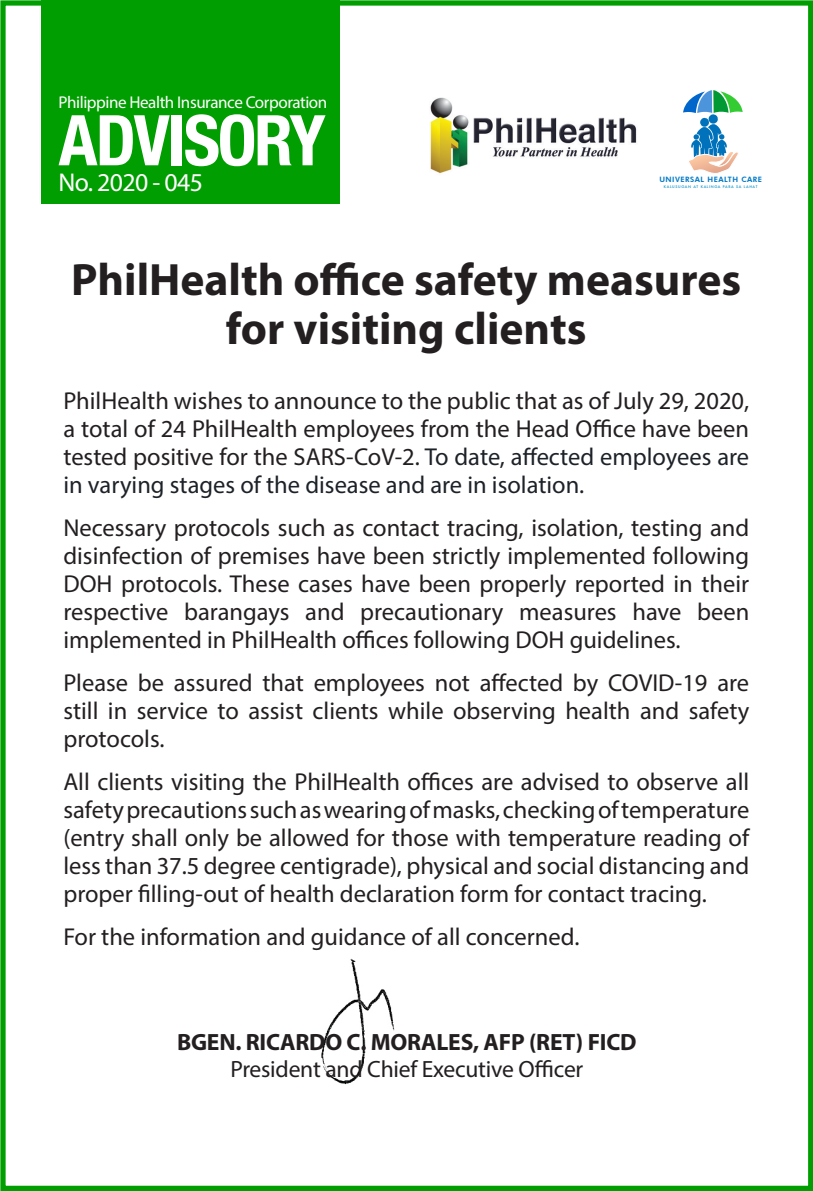
<style>
.page{position:relative;width:813px;height:1191px;background:#fff}
.page>*{position:absolute;margin:0;border:0;box-sizing:border-box;transform-origin:0 0}
.t1{font:700 condensed 70px "Helvetica Neue LT Com";letter-spacing:-.035em;color:#fff}
.t2{font:700 45.5px "Myriad Pro";color:#231f20}
.t3{font:25.72px "Myriad Pro";letter-spacing:-.025em;color:#fff}
.t4{font:24.5px/28px "Myriad Pro";color:#231f20;text-align:justify}
.t5{font:700 23.62px "Myriad Pro";letter-spacing:-.01em;color:#231f20}
.t6{font:23.62px "Myriad Pro";letter-spacing:-.01em;color:#231f20}
.t7{font:17.15px "Myriad Pro";letter-spacing:-.025em;color:#fff}
.t8{font:800 7.35px "Futura BT";letter-spacing:.065em;color:#0279c6}
.t9{font:500 3.5px "Futura";letter-spacing:.18em;color:#038fc6}
.s1{color:#1d2228}
</style>
<div class="page">
<div style="left:42px;top:0;width:298px;height:204px;background:#009e00"></div>
<img style="left:430px;top:97px;width:207px;height:77px">
<svg style="left:683px;top:90px;width:59px;height:83px"></svg>
<div style="left:0;top:0;width:813px;height:1191px;border:5px solid #009e00"></div>
<img style="left:321px;top:958px;width:74px;height:127px">
<p class="t7" style="left:59px;top:92px;width:270px">Philippine Health Insurance Corporation</p>
<h1 class="t1" style="left:59px;top:98px;width:269px">ADVISORY</h1>
<p class="t3" style="left:59px;top:167px;width:146px">No. 2020 - 045</p>
<p class="t8" style="left:659px;top:175px;width:104px">UNIVERSAL HEALTH CARE</p>
<p class="t9" style="left:664px;top:184px;width:95px">KALUSUGAN AT KALINGA PARA SA LAHAT</p>
<p class="t2" style="left:71px;top:250px;width:671px">PhilHealth office safety measures</p>
<p class="t2" style="left:226px;top:299px;width:362px">for visiting clients</p>
<p class="t4" style="left:63px;top:386px;width:687px">PhilHealth wishes to announce to the public that as of July 29, 2020, a total of 24 PhilHealth employees from the Head Office have been tested positive for the SARS-CoV-2. <span class="s1">To date, affected employees are in varying stages of the disease and are in isolation.</span></p>
<p class="t4" style="left:63px;top:513px;width:687px">Necessary protocols such as contact tracing, isolation, testing and disinfection of premises have been strictly implemented following DOH protocols. These cases have been properly reported in their respective barangays and precautionary measures have been implemented in PhilHealth offices following DOH guidelines.</p>
<p class="t4" style="left:63px;top:668px;width:687px">Please be assured that employees not affected by COVID-19 are still in service to assist clients while observing health and safety protocols.</p>
<p class="t4" style="left:63px;top:767px;width:687px">All clients visiting the PhilHealth offices are advised to observe all safety precautions such as wearing of masks, checking of temperature (entry shall only be allowed for those with temperature reading of less than 37.5 degree centigrade), physical and social distancing and proper filling-out of health declaration form for contact tracing.</p>
<p class="t4" style="left:63px;top:922px;width:517px">For the information and guidance of all concerned.</p>
<p class="t5" style="left:177px;top:1026px;width:461px">BGEN. RICARDO C. MORALES, AFP (RET) FICD</p>
<p class="t6" style="left:230px;top:1054px;width:354px">President and Chief Executive Officer</p>
</div>
